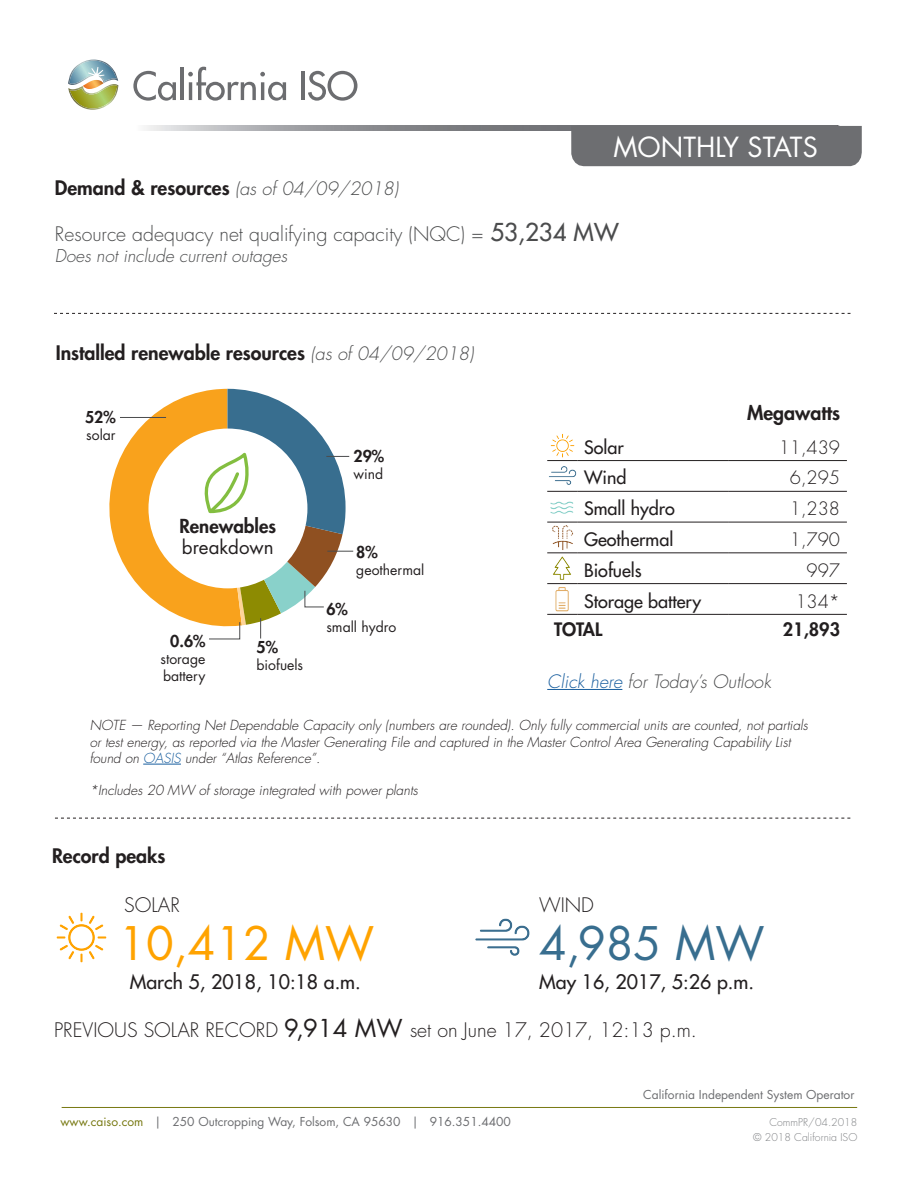
<style>
.page{position:relative;width:918px;height:1188px;background:#fff}
.page>*{position:absolute;margin:0;border:0;box-sizing:border-box;transform-origin:0 0}
.t1{font:45px "Futura Std";color:#ffa300}
.t2{font:45px "Futura Std";color:#386e8f}
.t3{font:27px "Futura Std";color:#fff}
.t4{font:800 19.5px "Futura Std";color:#231f20}
.t5{font:300 19.5px "Futura Std";color:#231f20}
.t6{font:300 19.5px "Futura Std";color:#4b4c4d}
.t7{font:500 19.5px "Futura Std";color:#231f20}
.t8{font:800 18.75px/21px "Futura Std";color:#231f20}
.t9{font:500 18px "Futura Std";color:#231f20}
.t10{font:300 18px "Futura Std";color:#231f20}
.t11{font:italic 300 18px "Futura Std";color:#4b4c4d}
.t12{font:800 18px "Futura Std";color:#231f20}
.t13{font:italic 300 17.25px "Futura Std";color:#4b4c4d}
.t14{font:800 15.9px "Futura Std";color:#231f20}
.t15{font:14.85px "Futura Std";color:#231f20}
.t16{font:14.1px/17px "Futura Std";color:#231f20}
.t17{font:italic 300 13.5px/16.2px "Futura Std";color:#231f20}
.t18{font:12px "Futura Std";color:#6c6d70}
.t19{font:300 10.5px/15px "Futura Std";color:#808285;text-align:right}
.s1{font-weight:300;font-style:italic;font-size:18px;color:#4b4c4d}
.s2{font-weight:500;font-size:24px}
.s3{font-weight:400}
.s4{color:#175d9e}
.s5{font-weight:400;font-size:24px}
.s6{color:#777811}
</style>
<div class="page">
<svg style="left:133px;top:71px;width:43px;height:30px"></svg>
<hr style="left:180px;top:67px;width:4px;height:33px;background:#6c6d70">
<svg style="left:188px;top:67px;width:98px;height:34px"></svg>
<hr style="left:301px;top:71px;width:4px;height:29px;background:#6c6d70">
<svg style="left:308px;top:71px;width:49px;height:30px"></svg>
<svg style="left:68px;top:60px;width:50px;height:50px"></svg>
<div style="left:571px;top:126px;width:291px;height:40px;background:#6d6e71"></div>
<hr style="left:62px;top:1107px;width:795px;height:1px;background:#777811">
<svg style="left:54px;top:313px;width:796px;height:1px"></svg>
<svg style="left:55px;top:818px;width:795px;height:1px"></svg>
<img style="left:56px;top:912px;width:51px;height:51px">
<img style="left:475px;top:918px;width:55px;height:38px">
<hr style="left:143px;top:764px;width:38px;height:1px;background:#175d9e">
<svg style="left:109px;top:389px;width:244px;height:251px"></svg>
<hr style="left:547px;top:689px;width:75px;height:1px;background:#175d9e">
<hr style="left:547px;top:460px;width:30px;height:1px;background:#231f20">
<hr style="left:577px;top:460px;width:151px;height:1px;background:#231f20">
<hr style="left:728px;top:460px;width:119px;height:1px;background:#231f20">
<hr style="left:577px;top:491px;width:151px;height:1px;background:#231f20">
<hr style="left:728px;top:491px;width:119px;height:1px;background:#231f20">
<hr style="left:577px;top:522px;width:151px;height:1px;background:#231f20">
<hr style="left:728px;top:522px;width:119px;height:1px;background:#231f20">
<hr style="left:547px;top:552px;width:30px;height:1px;background:#231f20">
<hr style="left:577px;top:552px;width:151px;height:1px;background:#231f20">
<hr style="left:728px;top:552px;width:119px;height:1px;background:#231f20">
<hr style="left:577px;top:583px;width:151px;height:1px;background:#231f20">
<hr style="left:728px;top:583px;width:119px;height:1px;background:#231f20">
<hr style="left:547px;top:614px;width:30px;height:1px;background:#231f20">
<hr style="left:577px;top:614px;width:151px;height:1px;background:#231f20">
<hr style="left:728px;top:614px;width:119px;height:1px;background:#231f20">
<img style="left:550px;top:433px;width:25px;height:25px">
<img style="left:547px;top:461px;width:30px;height:89px">
<img style="left:547px;top:556px;width:30px;height:58px">
<h2 class="t3" style="left:613px;top:130px;width:206px">MONTHLY STATS</h2>
<p class="t4" style="left:55px;top:176px;width:345px">Demand &amp; resources <span class="s1">(as of 04/09/2018)</span></p>
<p class="t6" style="left:55px;top:222px;width:565px">Resource adequacy net qualifying capacity (NQC) = <span class="s2">53,234 MW</span></p>
<p class="t13" style="left:55px;top:245px;width:234px">Does not include current outages</p>
<p class="t4" style="left:56px;top:341px;width:420px">Installed renewable resources <span class="s1">(as of 04/09/2018)</span></p>
<p class="t14" style="left:85px;top:407px;width:32px">52%</p>
<p class="t16" style="left:86px;top:426px;width:31px">solar</p>
<p class="t8" style="left:180px;top:516px;width:98px">Renewables <span class="s3">breakdown</span></p>
<p class="t14" style="left:170px;top:631px;width:37px">0.6%</p>
<p class="t16" style="left:160px;top:651px;width:46px">storage battery</p>
<p class="t14" style="left:257px;top:637px;width:23px">5%</p>
<p class="t16" style="left:257px;top:656px;width:48px">biofuels</p>
<p class="t14" style="left:354px;top:446px;width:32px">29%</p>
<p class="t16" style="left:354px;top:466px;width:31px">wind</p>
<p class="t14" style="left:356px;top:542px;width:23px">8%</p>
<p class="t16" style="left:356px;top:561px;width:70px">geothermal</p>
<p class="t14" style="left:326px;top:599px;width:23px">6%</p>
<p class="t16" style="left:326px;top:618px;width:72px">small hydro</p>
<p class="t4" style="left:747px;top:401px;width:95px">Megawatts</p>
<p class="t9" style="left:584px;top:436px;width:41px">Solar</p>
<p class="t10" style="left:779px;top:436px;width:63px">11,439</p>
<p class="t9" style="left:584px;top:467px;width:44px">Wind</p>
<p class="t10" style="left:790px;top:467px;width:52px">6,295</p>
<p class="t9" style="left:584px;top:497px;width:92px">Small hydro</p>
<p class="t10" style="left:790px;top:498px;width:52px">1,238</p>
<p class="t9" style="left:584px;top:528px;width:91px">Geothermal</p>
<p class="t10" style="left:790px;top:529px;width:52px">1,790</p>
<p class="t9" style="left:584px;top:559px;width:59px">Biofuels</p>
<p class="t10" style="left:807px;top:559px;width:35px">997</p>
<p class="t9" style="left:584px;top:590px;width:119px">Storage battery</p>
<p class="t10" style="left:795px;top:590px;width:46px">134*</p>
<p class="t12" style="left:554px;top:618px;width:50px">TOTAL</p>
<p class="t12" style="left:783px;top:618px;width:59px">21,893</p>
<p class="t15" style="left:685px;top:603px;width:38px">134*</p>
<p class="t11" style="left:547px;top:670px;width:225px"><span class="s4">Click here</span> for Today’s Outlook</p>
<p class="t17" style="left:90px;top:718px;width:720px">NOTE — Reporting Net Dependable Capacity only (numbers are rounded). Only fully commercial units are counted, not partials or test energy, as reported via the Master Generating File and captured in the Master Control Area Generating Capability List found on <span class="s4">OASIS</span> under “Atlas Reference”.</p>
<p class="t17" style="left:90px;top:783px;width:330px">*Includes 20 MW of storage integrated with power plants</p>
<p class="t4" style="left:52px;top:844px;width:115px">Record peaks</p>
<p class="t5" style="left:124px;top:893px;width:57px">SOLAR</p>
<p class="t1" style="left:119px;top:915px;width:257px">10,412 MW</p>
<p class="t7" style="left:130px;top:970px;width:233px">March 5, 2018, 10:18 a.m.</p>
<p class="t5" style="left:539px;top:893px;width:56px">WIND</p>
<p class="t2" style="left:539px;top:915px;width:227px">4,985 MW</p>
<p class="t7" style="left:539px;top:970px;width:216px">May 16, 2017, 5:26 p.m.</p>
<p class="t5" style="left:54px;top:1018px;width:644px">PREVIOUS SOLAR RECORD <span class="s5">9,914 MW</span> set on June 17, 2017, 12:13 p.m.</p>
<p class="t18" style="left:60px;top:1114px;width:452px"><span class="s6">www.caiso.com</span> | 250 Outcropping Way, Folsom, CA 95630 | 916.351.4400</p>
<p class="t18" style="left:643px;top:1087px;width:213px">California Independent System Operator</p>
<p class="t19" style="left:753px;top:1115px;width:106px">CommPR/04.2018<br>© 2018 California ISO</p>
</div>
